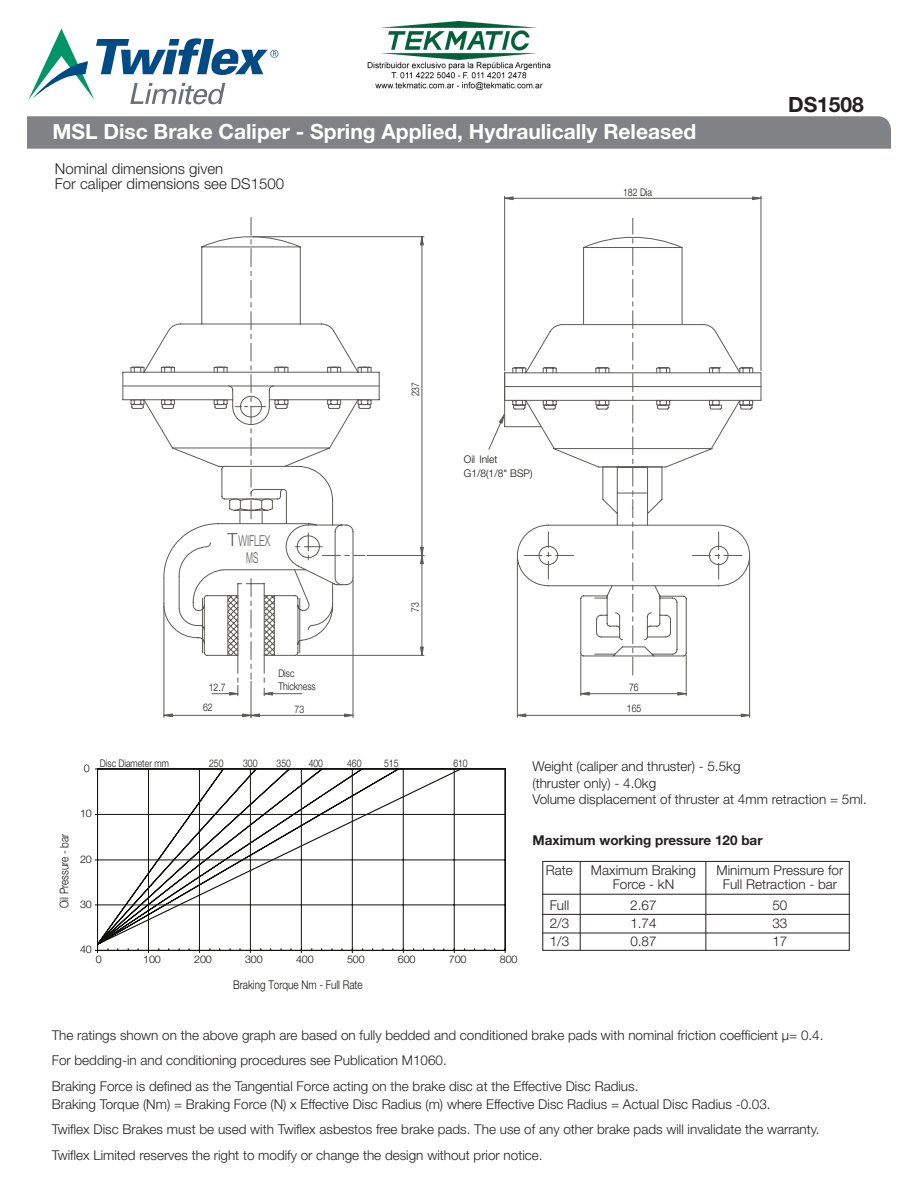
<style>
.page{position:relative;width:918px;height:1188px;background:#fff}
.page>*{position:absolute;margin:0;border:0;box-sizing:border-box;transform-origin:0 0}
.t1{font:700 21px "Helvetica Neue LT Std";color:#fff}
.t2{font:700 21px "Helvetica Neue LT Std";color:#231f20}
.t3{font:300 15px/15px "Helvetica Neue LT Std";color:#231f20}
.t4{font:300 15px "Helvetica Neue LT Std";color:#5d5b57;scale:.63 1}
.t5{font:300 15px "Helvetica Neue LT Std";color:#5d5b57;scale:.56 1}
.t6{font:300 13.5px/25.5px "Helvetica Neue LT Std";color:#231f20}
.t7{font:700 13.5px "Helvetica Neue LT Std";color:#231f20}
.t8{font:300 12px "Helvetica Neue LT Std";color:#11110e;scale:.82 1}
.t9{font:300 10.5px/21.3px "Helvetica Neue LT Std";color:#11110e;scale:.82 1}
.t10{font:300 10.5px/14px "Helvetica Neue LT Std";color:#11110e}
.s1{font-size:18px}
</style>
<div class="page">
<svg style="left:28px;top:28px;width:250px;height:76px"></svg>
<div style="left:27px;top:116px;width:864px;height:33px;background:#808285"></div>
<hr style="left:761px;top:196px;width:1px;height:175px;background:#5d5b57">
<hr style="left:504px;top:196px;width:1px;height:175px;background:#5d5b57">
<hr style="left:505px;top:198px;width:256px;height:1px;background:#5d5b57">
<svg style="left:752px;top:197px;width:9px;height:3px"></svg>
<svg style="left:504px;top:197px;width:9px;height:3px"></svg>
<svg style="left:130px;top:217px;width:632px;height:501px"></svg>
<svg style="left:95px;top:768px;width:411px;height:185px"></svg>
<svg style="left:98px;top:769px;width:364px;height:177px"></svg>
<div style="left:542px;top:861px;width:308px;height:90px;border:1px solid #231f20"></div>
<hr style="left:580px;top:861px;width:1px;height:90px;background:#231f20">
<hr style="left:705px;top:861px;width:1px;height:90px;background:#231f20">
<hr style="left:542px;top:894px;width:308px;height:1px;background:#231f20">
<hr style="left:542px;top:914px;width:308px;height:1px;background:#231f20">
<hr style="left:542px;top:933px;width:308px;height:1px;background:#231f20">
<img style="left:367px;top:21px;width:184px;height:70px">
<h1 class="t1" style="left:52px;top:118px;width:645px">MSL Disc Brake Caliper - Spring Applied, Hydraulically Released</h1>
<p class="t3" style="left:55px;top:161px;width:231px">Nominal dimensions given<br>For caliper dimensions see DS1500</p>
<p class="t4" style="left:227px;top:531px;width:70px"><span class="s1">T</span>WIFLEX</p>
<p class="t5" style="left:246px;top:548px;width:23px">MS</p>
<p class="t9" style="left:278px;top:663px;width:21px">Disc</p>
<p class="t9" style="left:405px;top:396px;width:19px;rotate:-90deg">237</p>
<p class="t10" style="left:464px;top:452px;width:70px">Oil Inlet<br>G1/8(1/8" BSP)</p>
<p class="t9" style="left:404px;top:612px;width:13px;rotate:-90deg">73</p>
<p class="t9" style="left:623px;top:181px;width:37px">182 Dia</p>
<p class="t9" style="left:209px;top:677px;width:22px">12.7</p>
<p class="t9" style="left:278px;top:675px;width:47px">Thickness</p>
<p class="t9" style="left:627px;top:676px;width:19px">76<br>165</p>
<p class="t9" style="left:203px;top:697px;width:13px">62</p>
<p class="t9" style="left:295px;top:698px;width:13px">73</p>
<h1 class="t2" style="left:788px;top:91px;width:77px">DS1508</h1>
<p class="t8" style="left:57px;top:908px;width:92px;rotate:-90deg">Oil Pressure - bar</p>
<p class="t10" style="left:84px;top:761px;width:8px">0</p>
<p class="t10" style="left:80px;top:806px;width:13px">10</p>
<p class="t10" style="left:80px;top:852px;width:13px">20</p>
<p class="t10" style="left:80px;top:897px;width:13px">30</p>
<p class="t10" style="left:80px;top:942px;width:13px">40</p>
<p class="t9" style="left:100px;top:752px;width:86px">Disc Diameter mm</p>
<p class="t9" style="left:209px;top:752px;width:19px">250</p>
<p class="t9" style="left:243px;top:752px;width:19px">300</p>
<p class="t9" style="left:277px;top:752px;width:19px">350</p>
<p class="t9" style="left:309px;top:752px;width:19px">400</p>
<p class="t9" style="left:347px;top:752px;width:19px">460</p>
<p class="t9" style="left:384px;top:752px;width:19px">515</p>
<p class="t9" style="left:453px;top:752px;width:19px">610</p>
<p class="t10" style="left:96px;top:952px;width:8px">0</p>
<p class="t10" style="left:143px;top:952px;width:19px">100</p>
<p class="t10" style="left:194px;top:952px;width:19px">200</p>
<p class="t10" style="left:245px;top:952px;width:19px">300</p>
<p class="t10" style="left:296px;top:952px;width:19px">400</p>
<p class="t10" style="left:347px;top:952px;width:19px">500</p>
<p class="t10" style="left:398px;top:952px;width:19px">600</p>
<p class="t10" style="left:449px;top:952px;width:19px">700</p>
<p class="t10" style="left:500px;top:952px;width:19px">800</p>
<p class="t8" style="left:233px;top:978px;width:159px">Braking Torque Nm - Full Rate</p>
<p class="t6" style="left:532px;top:758px;width:336px;line-height:16.5px">Weight (caliper and thruster) - 5.5kg<br>(thruster only) - 4.0kg<br>Volume displacement of thruster at 4mm retraction = 5ml.</p>
<p class="t7" style="left:532px;top:832px;width:232px">Maximum working pressure 120 bar</p>
<p class="t6" style="left:546px;top:857px;width:29px">Rate</p>
<p class="t6" style="left:591px;top:857px;width:107px">Maximum Braking</p>
<p class="t6" style="left:717px;top:857px;width:128px">Minimum Pressure for</p>
<p class="t6" style="left:613px;top:871px;width:63px">Force - kN</p>
<p class="t6" style="left:723px;top:871px;width:116px">Full Retraction - bar</p>
<p class="t6" style="left:550px;top:892px;width:21px">Full</p>
<p class="t6" style="left:630px;top:892px;width:28px">2.67</p>
<p class="t6" style="left:772px;top:892px;width:17px">50</p>
<p class="t6" style="left:550px;top:910px;width:21px">2/3</p>
<p class="t6" style="left:630px;top:910px;width:28px">1.74</p>
<p class="t6" style="left:772px;top:910px;width:17px">33</p>
<p class="t6" style="left:550px;top:928px;width:21px">1/3</p>
<p class="t6" style="left:630px;top:928px;width:28px">0.87</p>
<p class="t6" style="left:772px;top:928px;width:17px">17</p>
<p class="t6" style="left:52px;top:1022px;width:773px">The ratings shown on the above graph are based on fully bedded and conditioned brake pads with nominal friction coefficient μ= 0.4.<br>For bedding-in and conditioning procedures see Publication M1060.<br>Braking Force is defined as the Tangential Force acting on the brake disc at the Effective Disc Radius.</p>
<p class="t6" style="left:52px;top:1091px;width:769px">Braking Torque (Nm) = Braking Force (N) x Effective Disc Radius (m) where Effective Disc Radius = Actual Disc Radius -0.03.<br>Twiflex Disc Brakes must be used with Twiflex asbestos free brake pads. The use of any other brake pads will invalidate the warranty.<br>Twiflex Limited reserves the right to modify or change the design without prior notice.</p>
</div>
